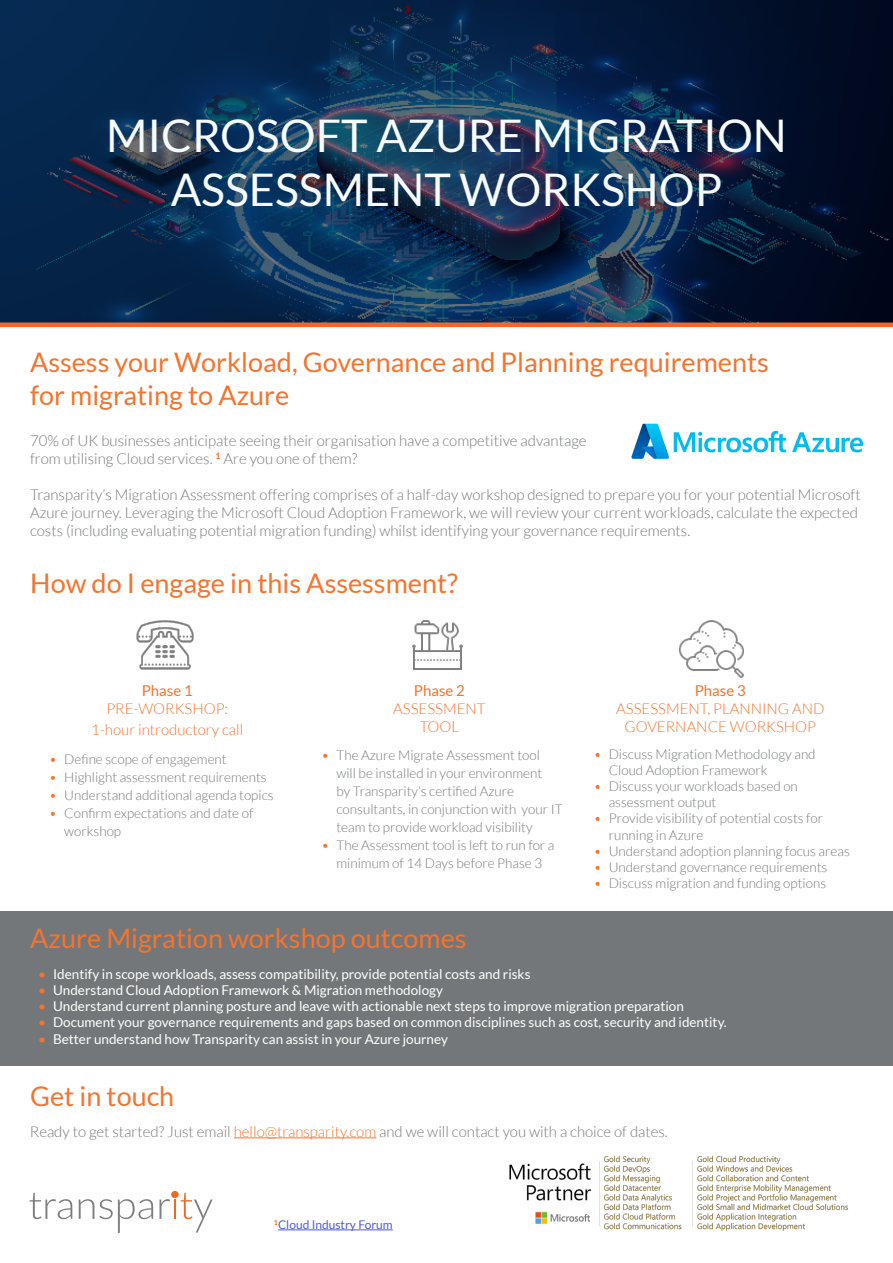
<style>
.page{position:relative;width:893px;height:1263px;background:#fff}
.page>*{position:absolute;margin:0;border:0;box-sizing:border-box;transform-origin:0 0}
.t1{font:45px/54px "Lato";color:#f5fafb;text-align:center}
.t2{font:27px/32.4px "Lato";color:#f4742e}
.t3{font:300 15px/18px "Lato";color:#747779}
.t4{font:300 15px/18px "Lato";color:#f4742e;text-align:center}
.t5{font:15px "Lato";color:#f4742e}
.t6{font:300 13.5px/18px "Lato";color:#747779}
.t7{font:13.5px "Lato";color:#fff}
.t8{font:12px "Lato";color:#4f5cd6}
.s1{color:#f4742e}
</style>
<div class="page">
<svg style="left:0;top:0;width:893px;height:322px;background:#0c2849"></svg>
<hr style="left:0;top:323px;width:893px;height:4px;background:#ed6b21">
<img style="left:136px;top:620px;width:58px;height:50px">
<img style="left:412px;top:620px;width:51px;height:50px">
<img style="left:680px;top:620px;width:64px;height:57px">
<div style="left:0;top:911px;width:893px;height:154px;background:#747779"></div>
<hr style="left:234px;top:1137px;width:142px;height:1px;background:#f4742e">
<svg style="left:30px;top:1193px;width:42px;height:26px"></svg>
<svg style="left:79px;top:1199px;width:74px;height:34px"></svg>
<svg style="left:160px;top:1191px;width:53px;height:42px"></svg>
<img style="left:509px;top:1155px;width:339px;height:76px">
<hr style="left:278px;top:1229px;width:115px;height:1px;background:#4f5cd6">
<img style="left:631px;top:423px;width:232px;height:36px">
<h1 class="t1" style="left:106px;top:109px;width:682px">MICROSOFT AZURE MIGRATION<br>ASSESSMENT WORKSHOP</h1>
<h2 class="t2" style="left:30px;top:346px;width:740px">Assess your Workload, Governance and Planning requirements for migrating to Azure</h2>
<p class="t3" style="left:30px;top:432px;width:558px">70% of UK businesses anticipate seeing their organisation have a competitive advantage from utilising Cloud services. <sup>1</sup> Are you one of them?</p>
<p class="t3" style="left:30px;top:486px;width:832px">Transparity’s Migration Assessment offering comprises of a half-day workshop designed to prepare you for your potential Microsoft<br>Azure journey. Leveraging the Microsoft Cloud Adoption Framework, we will review your current workloads, calculate the expected costs (including evaluating potential migration funding) whilst identifying your governance requirements.</p>
<h2 class="t2" style="left:30px;top:566px;width:429px">How do I engage in this Assessment?</h2>
<p class="t5" style="left:142px;top:682px;width:53px">Phase 1</p>
<p class="t4" style="left:91px;top:697px;width:153px;line-height:21.6px">PRE-WORKSHOP:<br>1-hour introductory call</p>
<p class="t6" style="left:49px;top:750px;width:179px"><span class="s1">•</span> Define scope of engagement</p>
<p class="t6" style="left:49px;top:768px;width:219px"><span class="s1">•</span> Highlight assessment requirements</p>
<p class="t6" style="left:49px;top:786px;width:226px"><span class="s1">•</span> Understand additional agenda topics</p>
<p class="t6" style="left:64px;top:804px;width:191px;text-indent:-15px"><span class="s1">•</span> Confirm expectations and date of workshop</p>
<p class="t5" style="left:414px;top:682px;width:53px">Phase 2</p>
<p class="t4" style="left:393px;top:699px;width:94px">ASSESSMENT<br>TOOL</p>
<p class="t6" style="left:336px;top:747px;width:228px;text-indent:-15px"><span class="s1">•</span> The Azure Migrate Assessment tool will be installed in your environment<br>by Transparity’s certified Azure consultants, in conjunction with your IT team to provide workload visibility</p>
<p class="t6" style="left:321px;top:836px;width:234px;text-align:center"><span class="s1">•</span> The Assessment tool is left to run for a minimum of 14 Days before Phase 3</p>
<p class="t5" style="left:695px;top:682px;width:53px">Phase 3</p>
<p class="t4" style="left:616px;top:699px;width:210px">ASSESSMENT, PLANNING AND<br>GOVERNANCE WORKSHOP</p>
<p class="t6" style="left:609px;top:746px;width:209px;line-height:16.2px;text-indent:-15px"><span class="s1">•</span> Discuss Migration Methodology and<br>Cloud Adoption Framework</p>
<p class="t6" style="left:609px;top:778px;width:191px;line-height:16.2px;text-indent:-15px"><span class="s1">•</span> Discuss your workloads based on assessment output</p>
<p class="t6" style="left:609px;top:810px;width:216px;line-height:16.2px;text-indent:-15px"><span class="s1">•</span> Provide visibility of potential costs for running in Azure</p>
<p class="t6" style="left:594px;top:842px;width:258px"><span class="s1">•</span> Understand adoption planning focus areas</p>
<p class="t6" style="left:594px;top:858px;width:235px"><span class="s1">•</span> Understand governance requirements</p>
<p class="t6" style="left:594px;top:874px;width:234px"><span class="s1">•</span> Discuss migration and funding options</p>
<h2 class="t2" style="left:30px;top:921px;width:438px">Azure Migration workshop outcomes</h2>
<p class="t7" style="left:38px;top:966px;width:494px"><span class="s1">•</span> Identify in scope workloads, assess compatibility, provide potential costs and risks</p>
<p class="t7" style="left:38px;top:982px;width:406px"><span class="s1">•</span> Understand Cloud Adoption Framework &amp; Migration methodology</p>
<p class="t7" style="left:38px;top:999px;width:647px"><span class="s1">•</span> Understand current planning posture and leave with actionable next steps to improve migration preparation</p>
<p class="t7" style="left:38px;top:1015px;width:690px"><span class="s1">•</span> Document your governance requirements and gaps based on common disciplines such as cost, security and identity.</p>
<p class="t7" style="left:38px;top:1031px;width:411px"><span class="s1">•</span> Better understand how Transparity can assist in your Azure journey</p>
<h2 class="t2" style="left:30px;top:1079px;width:146px">Get in touch</h2>
<p class="t3" style="left:30px;top:1122px;width:639px">Ready to get started? Just email <span class="s1">hello@transparity.com</span> and we will contact you with a choice of dates.</p>
<p class="t8" style="left:274px;top:1218px;width:120px"><sup>1</sup>Cloud Industry Forum</p>
</div>
